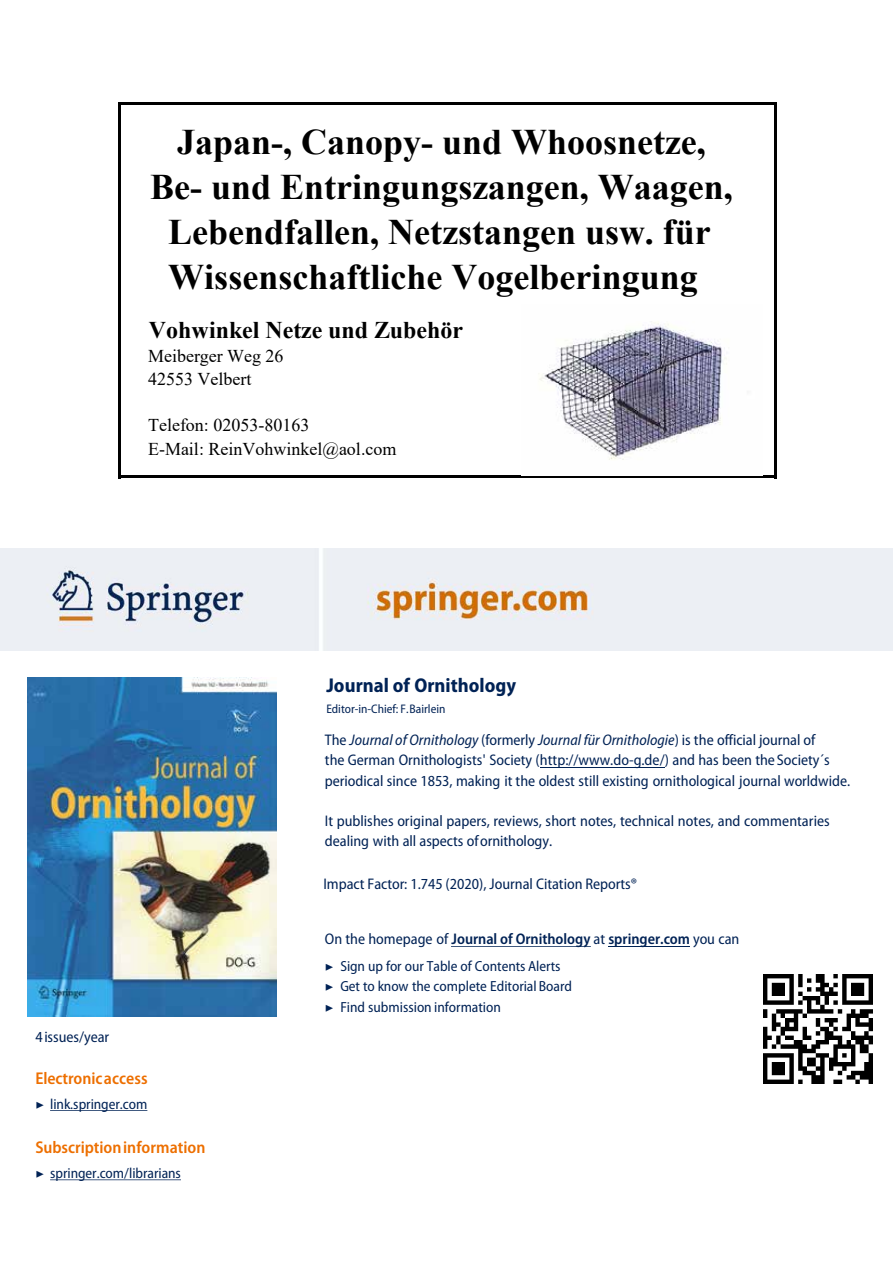
<style>
.page{position:relative;width:893px;height:1263px;background:#fff}
.page>*{position:absolute;margin:0;border:0;box-sizing:border-box;transform-origin:0 0}
.t1{font:700 36px/45px "Times New Roman";color:#000;text-align:center}
.t2{font:700 24px "Times New Roman";color:#000}
.t3{font:700 semi-condensed 20.1px "Myriad Pro";letter-spacing:.005em;color:#025}
.t4{font:18px/23.2px "Times New Roman";color:#000}
.t5{font:600 semi-condensed 17.1px "Myriad Pro";color:#ed6f00}
.t6{font:semi-condensed 15.45px/20.5px "Myriad Pro";color:#025}
.t7{font:600 semi-condensed 15.45px "Myriad Pro";color:#025}
.t8{font:semi-condensed 14.7px/20.7px "Myriad Pro";letter-spacing:-.005em;color:#025}
.t9{font:semi-condensed 12.45px "Myriad Pro";letter-spacing:.005em;color:#025}
.s1{font-style:italic}
.s2{font-family:"Minion Pro";font-stretch:normal}
.s3{font-weight:400}
</style>
<div class="page">
<img style="left:0;top:548px;width:893px;height:103px">
<svg style="left:50px;top:1110px;width:97px;height:1px"></svg>
<svg style="left:50px;top:1179px;width:131px;height:1px"></svg>
<img style="left:763px;top:974px;width:110px;height:110px">
<img style="left:28px;top:677px;width:249px;height:339px">
<hr style="left:540px;top:767px;width:124px;height:1px;background:#025">
<svg style="left:451px;top:946px;width:140px;height:1px"></svg>
<hr style="left:609px;top:946px;width:81px;height:1px;background:#025">
<hr style="left:118px;top:102px;width:3px;height:376px;background:#000">
<hr style="left:774px;top:105px;width:3px;height:373px;background:#000">
<hr style="left:121px;top:102px;width:656px;height:3px;background:#000">
<hr style="left:121px;top:475px;width:656px;height:3px;background:#000">
<img style="left:539px;top:321px;width:188px;height:139px">
<h1 class="t1" style="left:150px;top:118px;width:584px">Japan-, Canopy- und Whoosnetze, Be- und Entringungszangen, Waagen, Lebendfallen, Netzstangen usw. für Wissenschaftliche Vogelberingung</h1>
<h2 class="t2" style="left:149px;top:312px;width:316px">Vohwinkel Netze und Zubehör</h2>
<p class="t4" style="left:148px;top:343px;width:137px">Meiberger Weg 26<br>42553 Velbert</p>
<p class="t4" style="left:148px;top:413px;width:250px">Telefon: 02053-80163<br>E-Mail: ReinVohwinkel@aol.com</p>
<h3 class="t3" style="left:326px;top:674px;width:191px">Journal of Ornithology</h3>
<p class="t9" style="left:326px;top:702px;width:121px">Editor-in-Chief: F. Bairlein</p>
<p class="t6" style="left:325px;top:730px;width:527px">The <span class="s1">Journal of Ornithology</span> (formerly <span class="s1">Journal für Ornithologie</span>) is the official journal of<br>the German Ornithologists' Society (http://www.do-g.de/) and has been theSociety´s periodical since 1853, making it the oldest still existing ornithological journal worldwide.</p>
<p class="t6" style="left:325px;top:811px;width:506px;line-height:20.1px">It publishes original papers, reviews, short notes, technical notes, and commentaries dealing with all aspects ofornithology.</p>
<p class="t6" style="left:323px;top:874px;width:315px">Impact Factor: 1.745 (2020), Journal Citation Reports®</p>
<p class="t6" style="left:35px;top:1027px;width:75px">4 issues/year</p>
<p class="t5" style="left:35px;top:1069px;width:114px">Electronicaccess</p>
<p class="t8" style="left:35px;top:1094px;width:113px"><span class="s2">▶</span> link.springer.com</p>
<p class="t5" style="left:35px;top:1138px;width:172px">Subscriptioninformation</p>
<p class="t8" style="left:35px;top:1163px;width:147px"><span class="s2">▶</span> springer.com/librarians</p>
<p class="t7" style="left:325px;top:931px;width:416px"><span class="s3">On the homepage of</span> Journal of Ornithology <span class="s3">at</span> springer.com <span class="s3">you can</span></p>
<p class="t8" style="left:325px;top:956px;width:249px"><span class="s2">▶</span> Sign up for our Table of Contents Alerts <span class="s2">▶</span> Get to know the complete Editorial Board <span class="s2">▶</span> Find submission information</p>
</div>
